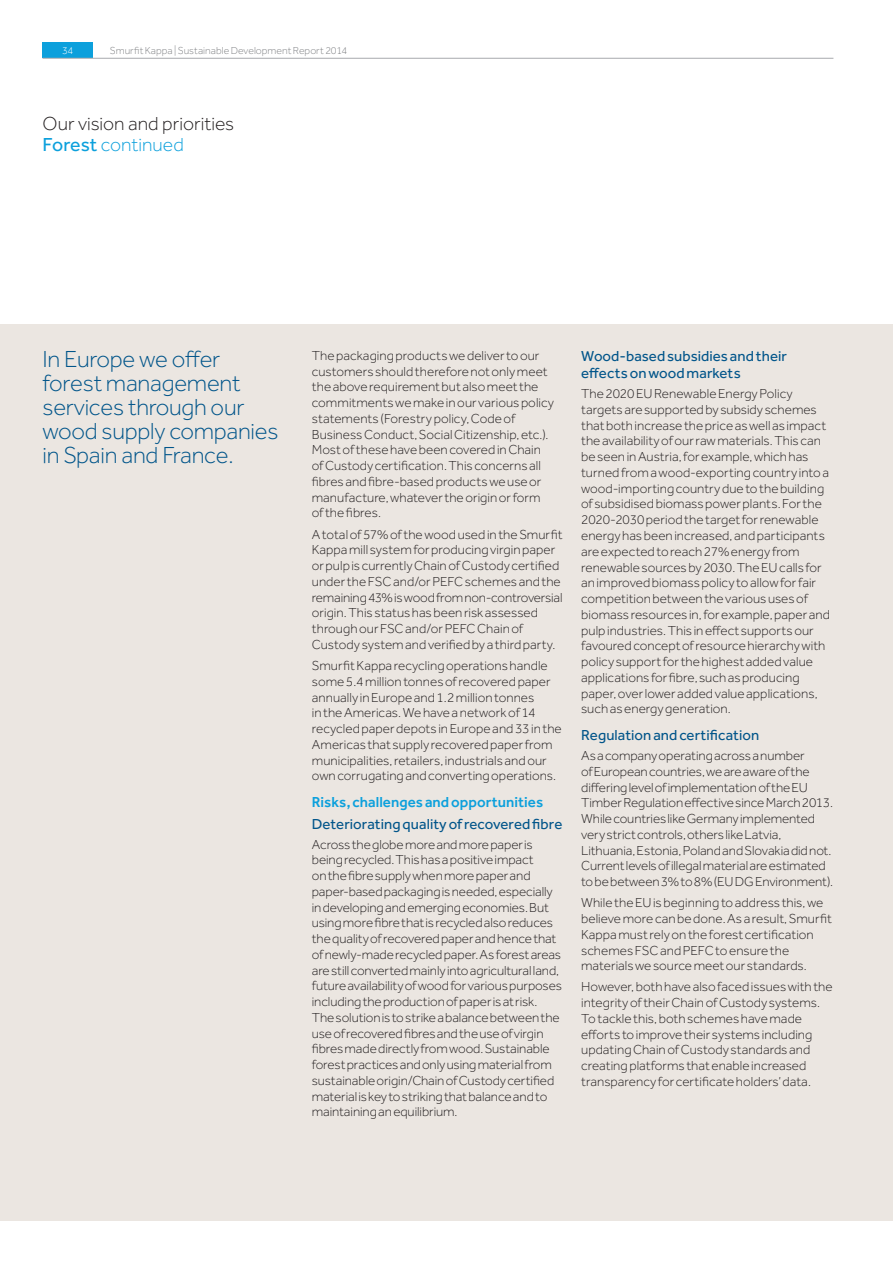
<style>
.page{position:relative;width:893px;height:1263px;background:#fff}
.page>*{position:absolute;margin:0;border:0;box-sizing:border-box;transform-origin:0 0}
.t1{font:300 24px/24px "Effra";letter-spacing:-.01em;color:#01558a}
.t2{font:300 19.5px/21px "Effra";color:#231f20}
.t3{font:15px/17.2px "Effra";letter-spacing:.005em;color:#01558a}
.t4{font:500 15px "Effra";letter-spacing:.005em;color:#0ca0dc}
.t5{font:300 13.5px/15.8px "Effra";letter-spacing:-.005em;color:#231f20}
.t6{font:300 10.5px "Effra";letter-spacing:.005em;color:#808285}
.t7{font:300 10.5px "Effra";color:#fff}
.s1{font-weight:400;color:#0ca0dc}
.s2{color:#0ca0dc}
</style>
<div class="page">
<div style="left:0;top:324px;width:893px;height:896px;background:#ebe6e1"></div>
<div style="left:43px;top:43px;width:50px;height:15px;background:#0ca0dc"></div>
<hr style="left:43px;top:58px;width:790px;height:1px;background:#a8a9ad">
<p class="t7" style="left:62px;top:45px;width:13px">34</p>
<p class="t6" style="left:110px;top:44px;width:239px">Smurfit Kappa | Sustainable Development Report 2014</p>
<h2 class="t2" style="left:43px;top:113px;width:193px">Our vision and priorities<br><span class="s1">Forest</span> <span class="s2">continued</span></h2>
<h1 class="t1" style="left:43px;top:347px;width:237px">In Europe we offer forest management services through our wood supply companies in Spain and France.</h1>
<p class="t5" style="left:312px;top:347px;width:244px">The packaging products we deliver to our customers should therefore not only meet the above requirement but also meet the commitments we make in our various policy statements (Forestry policy, Code of Business Conduct, Social Citizenship, etc.).<br>Most of these have been covered in Chain of Custody certification. This concerns all fibres and fibre-based products we use or manufacture, whatever the origin or form of the fibres.</p>
<p class="t5" style="left:312px;top:526px;width:252px">A total of 57% of the wood used in the Smurfit Kappa mill system for producing virgin paper or pulp is currently Chain of Custody certified under the FSC and/or PEFC schemes and the remaining 43% is wood from non-controversial origin. This status has been risk assessed through our FSC and/or PEFC Chain of Custody system and verified by a third party.</p>
<p class="t5" style="left:312px;top:658px;width:251px">Smurfit Kappa recycling operations handle some 5.4 million tonnes of recovered paper annually in Europe and 1.2 million tonnes<br>in the Americas. We have a network of 14 recycled paper depots in Europe and 33 in the Americas that supply recovered paper from municipalities, retailers, industrials and our own corrugating and converting operations.</p>
<p class="t4" style="left:312px;top:793px;width:233px">Risks, challenges and opportunities</p>
<p class="t3" style="left:312px;top:815px;width:252px">Deteriorating quality of recovered fibre</p>
<p class="t5" style="left:312px;top:836px;width:252px">Across the globe more and more paper is being recycled. This has a positive impact<br>on the fibre supply when more paper and paper-based packaging is needed, especially in developing and emerging economies. But using more fibre that is recycled also reduces the quality of recovered paper and hence that of newly-made recycled paper. As forest areas are still converted mainly into agricultural land, future availability of wood for various purposes including the production of paper is at risk.<br>The solution is to strike a balance between the use of recovered fibres and the use of virgin fibres made directly from wood. Sustainable forest practices and only using material from sustainable origin/Chain of Custody certified material is key to striking that balance and to maintaining an equilibrium.</p>
<p class="t3" style="left:581px;top:347px;width:207px">Wood-based subsidies and their effects on wood markets</p>
<p class="t5" style="left:581px;top:386px;width:250px">The 2020 EU Renewable Energy Policy targets are supported by subsidy schemes that both increase the price as well as impact the availability of our raw materials. This can be seen in Austria, for example, which has turned from a wood-exporting country into a wood-importing country due to the building of subsidised biomass power plants. For the 2020-2030 period the target for renewable energy has been increased, and participants are expected to reach 27% energy from renewable sources by 2030. The EU calls for an improved biomass policy to allow for fair competition between the various uses of biomass resources in, for example, paper and pulp industries. This in effect supports our favoured concept of resource hierarchy with policy support for the highest added value applications for fibre, such as producing paper, over lower added value applications, such as energy generation.</p>
<p class="t3" style="left:581px;top:726px;width:180px">Regulation and certification</p>
<p class="t5" style="left:581px;top:748px;width:253px">As a company operating across a number<br>of European countries, we are aware of the differing level of implementation of the EU Timber Regulation effective since March 2013.<br>While countries like Germany implemented very strict controls, others like Latvia, Lithuania, Estonia, Poland and Slovakia did not.<br>Current levels of illegal material are estimated to be between 3% to 8% (EU DG Environment).</p>
<p class="t5" style="left:581px;top:895px;width:252px">While the EU is beginning to address this, we believe more can be done. As a result, Smurfit Kappa must rely on the forest certification schemes FSC and PEFC to ensure the materials we source meet our standards.</p>
<p class="t5" style="left:581px;top:979px;width:253px">However, both have also faced issues with the integrity of their Chain of Custody systems.<br>To tackle this, both schemes have made efforts to improve their systems including updating Chain of Custody standards and creating platforms that enable increased transparency for certificate holders’ data.</p>
</div>
